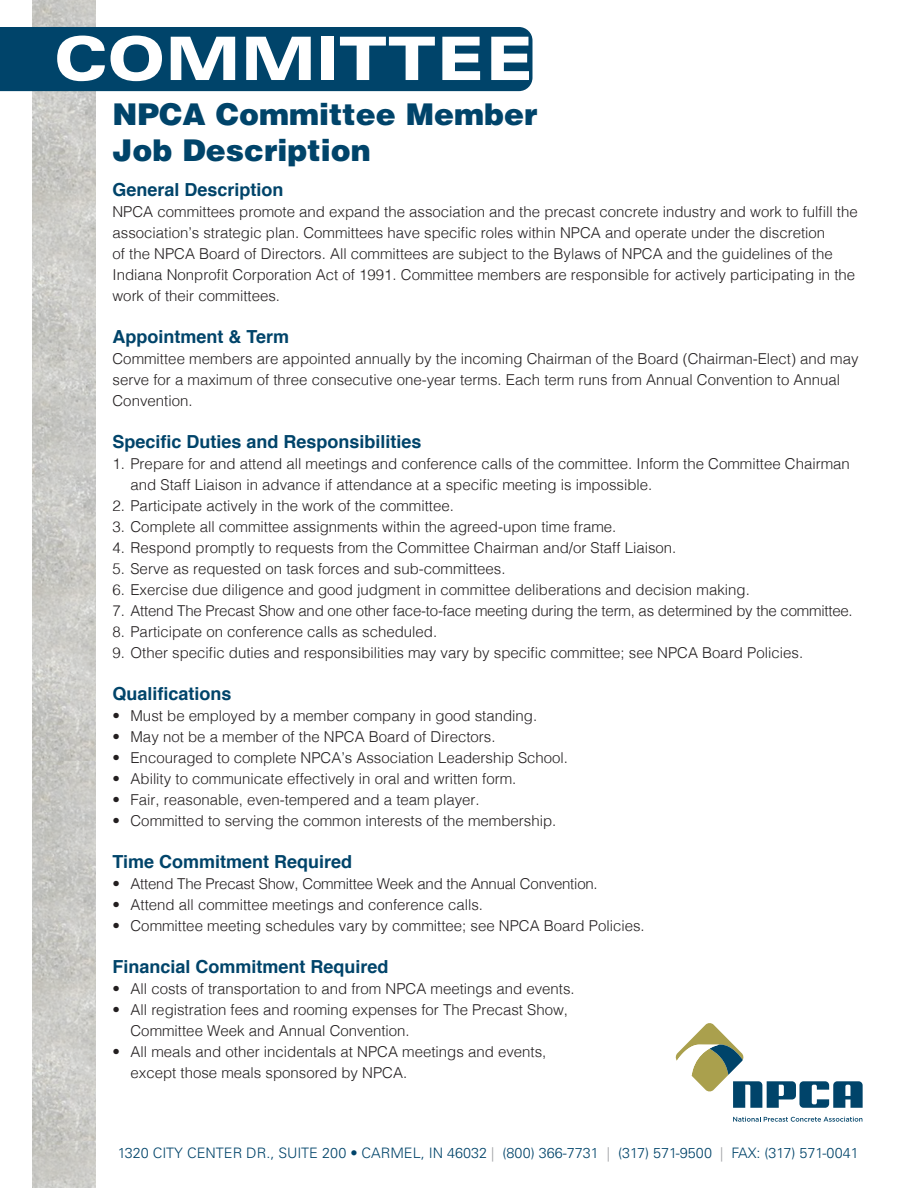
<style>
.page{position:relative;width:918px;height:1188px;background:#fff}
.page>*{position:absolute;margin:0;border:0;box-sizing:border-box;transform-origin:0 0}
.t1{font:900 expanded 60px "Univers";color:#fff}
.t2{font:900 30px/36px "Helvetica LT Std";color:#00446a}
.t3{font:700 18px "Helvetica";color:#00446a}
.t4{font:300 15px/21px "Helvetica";color:#231f20}
.t5{font:300 14.4px "Univers LT Std";color:#00446a}
.s1{color:#a0a1a5}
</style>
<div class="page">
<img style="left:33px;top:0;width:62px;height:1188px">
<div style="left:0;top:27px;width:532px;height:64px;background:#00446a"></div>
<svg style="left:676px;top:1023px;width:187px;height:85px"></svg>
<svg style="left:733px;top:1117px;width:129px;height:5px"></svg>
<h1 class="t1" style="left:54px;top:24px;width:482px">COMMITTEE</h1>
<h2 class="t2" style="left:112px;top:96px;width:426px">NPCA Committee Member<br>Job Description</h2>
<p class="t3" style="left:112px;top:175px;width:173px">General Description</p>
<p class="t4" style="left:112px;top:200px;width:747px">NPCA committees promote and expand the association and the precast concrete industry and work to fulfill the association’s strategic plan. Committees have specific roles within NPCA and operate under the discretion<br>of the NPCA Board of Directors. All committees are subject to the Bylaws of NPCA and the guidelines of the Indiana Nonprofit Corporation Act of 1991. Committee members are responsible for actively participating in the work of their committees.</p>
<p class="t3" style="left:112px;top:322px;width:178px">Appointment &amp; Term</p>
<p class="t4" style="left:112px;top:347px;width:748px">Committee members are appointed annually by the incoming Chairman of the Board (Chairman-Elect) and may serve for a maximum of three consecutive one-year terms. Each term runs from Annual Convention to Annual<br>Convention.</p>
<p class="t3" style="left:112px;top:427px;width:311px">Specific Duties and Responsibilities</p>
<p class="t4" style="left:130px;top:452px;width:721px;text-indent:-18px">1. Prepare for and attend all meetings and conference calls of the committee. Inform the Committee Chairman and Staff Liaison in advance if attendance at a specific meeting is impossible.</p>
<p class="t4" style="left:112px;top:494px;width:343px">2. Participate actively in the work of the committee.</p>
<p class="t4" style="left:112px;top:515px;width:505px">3. Complete all committee assignments within the agreed-upon time frame.</p>
<p class="t4" style="left:112px;top:536px;width:565px">4. Respond promptly to requests from the Committee Chairman and/or Staff Liaison.</p>
<p class="t4" style="left:112px;top:557px;width:395px">5. Serve as requested on task forces and sub-committees.</p>
<p class="t4" style="left:112px;top:578px;width:639px">6. Exercise due diligence and good judgment in committee deliberations and decision making.</p>
<p class="t4" style="left:112px;top:599px;width:742px">7. Attend The Precast Show and one other face-to-face meeting during the term, as determined by the committee.</p>
<p class="t4" style="left:112px;top:620px;width:326px">8. Participate on conference calls as scheduled.</p>
<p class="t4" style="left:112px;top:641px;width:692px">9. Other specific duties and responsibilities may vary by specific committee; see NPCA Board Policies.</p>
<p class="t3" style="left:112px;top:679px;width:121px">Qualifications</p>
<p class="t4" style="left:112px;top:704px;width:426px">• Must be employed by a member company in good standing.</p>
<p class="t4" style="left:112px;top:725px;width:385px">• May not be a member of the NPCA Board of Directors.</p>
<p class="t4" style="left:112px;top:746px;width:457px">• Encouraged to complete NPCA’s Association Leadership School.</p>
<p class="t4" style="left:112px;top:767px;width:405px">• Ability to communicate effectively in oral and written form.</p>
<p class="t4" style="left:112px;top:788px;width:369px">• Fair, reasonable, even-tempered and a team player.</p>
<p class="t4" style="left:112px;top:809px;width:445px">• Committed to serving the common interests of the membership.</p>
<p class="t3" style="left:112px;top:847px;width:241px">Time Commitment Required</p>
<p class="t4" style="left:112px;top:872px;width:487px">• Attend The Precast Show, Committee Week and the Annual Convention.</p>
<p class="t4" style="left:112px;top:893px;width:372px">• Attend all committee meetings and conference calls.</p>
<p class="t4" style="left:112px;top:914px;width:534px">• Committee meeting schedules vary by committee; see NPCA Board Policies.</p>
<p class="t3" style="left:112px;top:952px;width:278px">Financial Commitment Required</p>
<p class="t4" style="left:112px;top:977px;width:464px">• All costs of transportation to and from NPCA meetings and events.</p>
<p class="t4" style="left:130px;top:998px;width:439px;text-indent:-18px">• All registration fees and rooming expenses for The Precast Show,<br>Committee Week and Annual Convention.</p>
<p class="t4" style="left:130px;top:1040px;width:417px;text-indent:-18px">• All meals and other incidentals at NPCA meetings and events, except those meals sponsored by NPCA.</p>
<p class="t5" style="left:118px;top:1144px;width:743px">1320 CITY CENTER DR., SUITE 200 • CARMEL, IN 46032 <span class="s1">|</span> (800) 366-7731 <span class="s1">|</span> (317) 571-9500 <span class="s1">|</span> FAX: (317) 571-0041</p>
</div>
